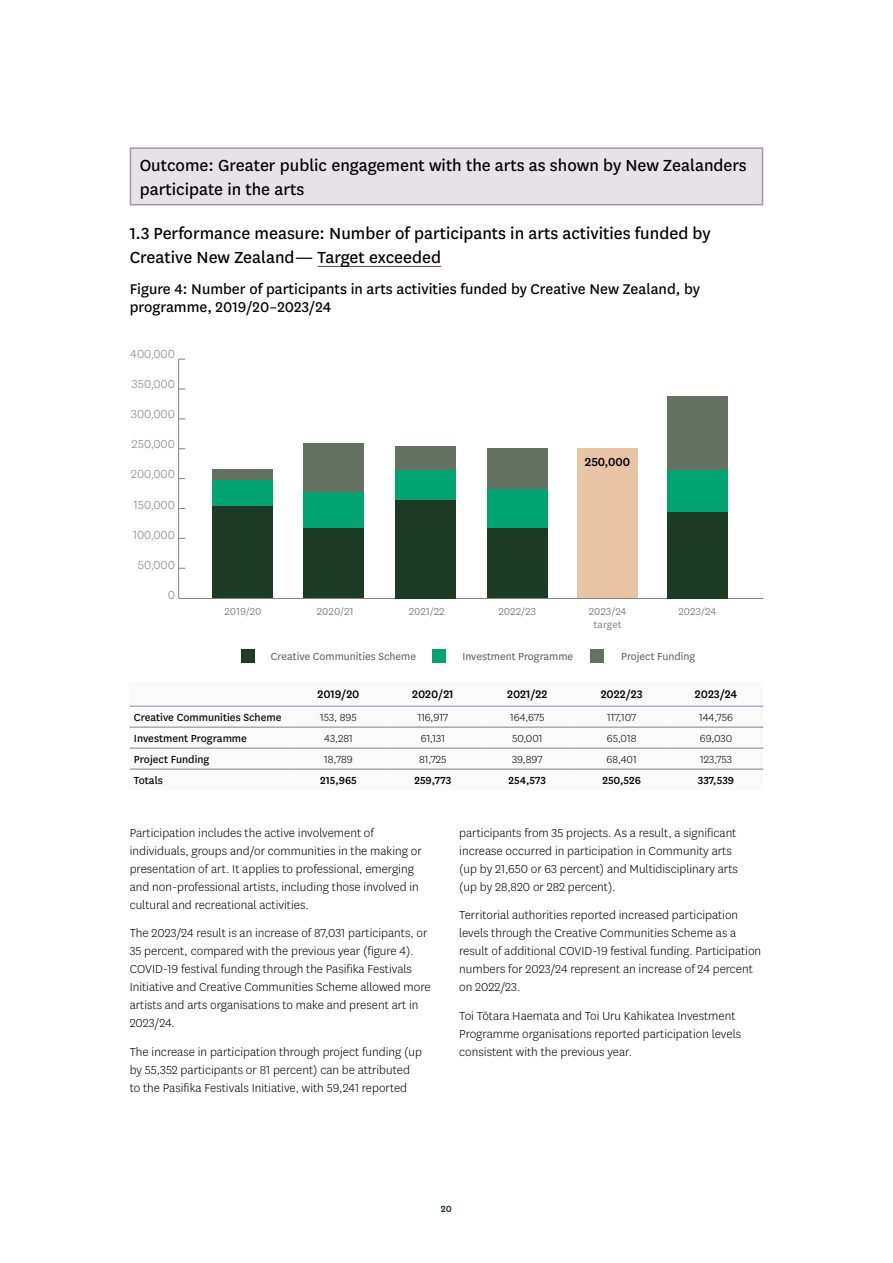
<style>
.page{position:relative;width:893px;height:1263px;background:#fff}
.page>*{position:absolute;margin:0;border:0;box-sizing:border-box;transform-origin:0 0}
.Heading_4{font:18.75px/24px "National";color:#000}
.Figure___Table_Headings{font:16.5px/18px "National";color:#000}
.Body_text{font:300 13.5px/18px "National";color:#000}
.Table_Headings{font:500 12.75px "National";color:#000}
.Table_Body{font:300 12px "National";color:#000}
.Table_Body-2{font:12px "National";color:#000}
.Graph_X_Axis{font:12px "National";color:#58595b}
.Graph_Numbers{font:300 12px "National 2";color:#808285}
.Table_Body-3{font:500 12px "National";color:#000}
.Graph_X_Axis-2{font:500 12px "National 2";color:#000}
.Graph_X_Axis-3{font:10.5px/12.6px "National 2";color:#808285;text-align:center}
.t1{font:600 10.5px "National";color:#1d3a25}
</style>
<div class="page">
<div style="left:130px;top:148px;width:632px;height:57px;background:#e7e2e6"></div>
<div style="left:130px;top:147px;width:633px;height:58px;border:2px solid #a795a9"></div>
<hr style="left:318px;top:266px;width:123px;height:1px;background:#685072">
<div style="left:130px;top:682px;width:633px;height:108px;background:#fafafa"></div>
<hr style="left:130px;top:727px;width:161px;height:1px;background:#808285">
<hr style="left:291px;top:727px;width:95px;height:1px;background:#808285">
<hr style="left:386px;top:727px;width:94px;height:1px;background:#808285">
<hr style="left:480px;top:727px;width:94px;height:1px;background:#808285">
<hr style="left:574px;top:727px;width:95px;height:1px;background:#808285">
<hr style="left:669px;top:727px;width:94px;height:1px;background:#808285">
<hr style="left:130px;top:748px;width:161px;height:1px;background:#808285">
<hr style="left:291px;top:748px;width:95px;height:1px;background:#808285">
<hr style="left:386px;top:748px;width:94px;height:1px;background:#808285">
<hr style="left:480px;top:748px;width:94px;height:1px;background:#808285">
<hr style="left:574px;top:748px;width:95px;height:1px;background:#808285">
<hr style="left:669px;top:748px;width:94px;height:1px;background:#808285">
<hr style="left:130px;top:769px;width:161px;height:1px;background:#808285">
<hr style="left:291px;top:769px;width:95px;height:1px;background:#808285">
<hr style="left:386px;top:769px;width:94px;height:1px;background:#808285">
<hr style="left:480px;top:769px;width:94px;height:1px;background:#808285">
<hr style="left:574px;top:769px;width:95px;height:1px;background:#808285">
<hr style="left:669px;top:769px;width:94px;height:1px;background:#808285">
<hr style="left:130px;top:706px;width:161px;height:1px;background:#828cb1">
<hr style="left:291px;top:706px;width:95px;height:1px;background:#828cb1">
<hr style="left:386px;top:706px;width:94px;height:1px;background:#828cb1">
<hr style="left:480px;top:706px;width:94px;height:1px;background:#828cb1">
<hr style="left:574px;top:706px;width:95px;height:1px;background:#828cb1">
<hr style="left:669px;top:706px;width:94px;height:1px;background:#828cb1">
<hr style="left:179px;top:598px;width:584px;height:1px;background:#808285">
<hr style="left:178px;top:359px;width:1px;height:239px;background:#808285">
<div style="left:212px;top:469px;width:60px;height:11px;background:#647061"></div>
<div style="left:212px;top:480px;width:60px;height:26px;background:#00a471"></div>
<div style="left:212px;top:506px;width:60px;height:92px;background:#1d3a25"></div>
<div style="left:304px;top:443px;width:60px;height:48px;background:#647061"></div>
<div style="left:304px;top:492px;width:60px;height:36px;background:#00a471"></div>
<div style="left:304px;top:528px;width:60px;height:70px;background:#1d3a25"></div>
<div style="left:396px;top:446px;width:60px;height:23px;background:#647061"></div>
<div style="left:396px;top:470px;width:60px;height:29px;background:#00a471"></div>
<div style="left:396px;top:500px;width:60px;height:98px;background:#1d3a25"></div>
<div style="left:487px;top:448px;width:60px;height:41px;background:#647061"></div>
<div style="left:487px;top:489px;width:60px;height:39px;background:#00a471"></div>
<div style="left:487px;top:528px;width:60px;height:70px;background:#1d3a25"></div>
<div style="left:577px;top:449px;width:60px;height:149px;background:#e7c4a4"></div>
<div style="left:667px;top:396px;width:60px;height:74px;background:#647061"></div>
<div style="left:667px;top:470px;width:60px;height:41px;background:#00a471"></div>
<div style="left:667px;top:512px;width:60px;height:86px;background:#1d3a25"></div>
<div style="left:241px;top:649px;width:13px;height:13px;background:#1d3a25"></div>
<div style="left:432px;top:649px;width:14px;height:14px;background:#00a471"></div>
<div style="left:589px;top:649px;width:14px;height:14px;background:#647061"></div>
<p class="Heading_4" style="left:140px;top:153px;width:609px">Outcome: Greater public engagement with the arts as shown by New Zealanders participate in the arts</p>
<p class="Heading_4" style="left:130px;top:221px;width:582px">1.3 Performance measure: Number of participants in arts activities funded by<br>Creative New Zealand— Target exceeded</p>
<p class="Figure___Table_Headings" style="left:130px;top:279px;width:572px">Figure 4: Number of participants in arts activities funded by Creative New Zealand, by programme, 2019/20–2023/24</p>
<p class="Graph_Numbers" style="left:130px;top:347px;width:46px">400,000</p>
<p class="Graph_Numbers" style="left:132px;top:377px;width:45px">350,000</p>
<p class="Graph_Numbers" style="left:131px;top:407px;width:46px">300,000</p>
<p class="Graph_Numbers" style="left:132px;top:437px;width:45px">250,000</p>
<p class="Graph_Numbers" style="left:131px;top:467px;width:46px">200,000</p>
<p class="Graph_Numbers" style="left:134px;top:497px;width:43px">150,000</p>
<p class="Graph_Numbers" style="left:133px;top:528px;width:44px">100,000</p>
<p class="Graph_Numbers" style="left:138px;top:558px;width:39px">50,000</p>
<p class="Graph_Numbers" style="left:168px;top:588px;width:9px">0</p>
<p class="Graph_X_Axis-2" style="left:585px;top:454px;width:47px">250,000</p>
<p class="Graph_X_Axis-3" style="left:224px;top:605px;width:39px">2019/20</p>
<p class="Graph_X_Axis-3" style="left:317px;top:605px;width:38px">2020/21</p>
<p class="Graph_X_Axis-3" style="left:409px;top:605px;width:37px">2021/22</p>
<p class="Graph_X_Axis-3" style="left:498px;top:605px;width:39px">2022/23</p>
<p class="Graph_X_Axis-3" style="left:589px;top:605px;width:39px">2023/24 target</p>
<p class="Graph_X_Axis-3" style="left:678px;top:605px;width:39px">2023/24</p>
<p class="Graph_X_Axis" style="left:271px;top:649px;width:147px">Creative Communities Scheme</p>
<p class="Graph_X_Axis" style="left:462px;top:649px;width:112px">Investment Programme</p>
<p class="Graph_X_Axis" style="left:621px;top:649px;width:76px">Project Funding</p>
<p class="Table_Headings" style="left:317px;top:685px;width:44px">2019/20</p>
<p class="Table_Headings" style="left:412px;top:685px;width:43px">2020/21</p>
<p class="Table_Headings" style="left:507px;top:685px;width:42px">2021/22</p>
<p class="Table_Headings" style="left:601px;top:685px;width:43px">2022/23</p>
<p class="Table_Headings" style="left:695px;top:685px;width:44px">2023/24</p>
<p class="Table_Body-2" style="left:134px;top:709px;width:149px">Creative Communities Scheme</p>
<p class="Table_Body" style="left:320px;top:710px;width:38px">153, 895</p>
<p class="Table_Body" style="left:418px;top:710px;width:32px">116,917</p>
<p class="Table_Body" style="left:510px;top:710px;width:36px">164,675</p>
<p class="Table_Body" style="left:607px;top:710px;width:31px">117,107</p>
<p class="Table_Body" style="left:699px;top:710px;width:35px">144,756</p>
<p class="Table_Body-2" style="left:134px;top:730px;width:115px">Investment Programme</p>
<p class="Table_Body" style="left:324px;top:731px;width:30px">43,281</p>
<p class="Table_Body" style="left:421px;top:731px;width:26px">61,131</p>
<p class="Table_Body" style="left:512px;top:731px;width:32px">50,001</p>
<p class="Table_Body" style="left:607px;top:731px;width:31px">65,018</p>
<p class="Table_Body" style="left:700px;top:731px;width:34px">69,030</p>
<p class="Table_Body-2" style="left:134px;top:751px;width:77px">Project Funding</p>
<p class="Table_Body" style="left:324px;top:752px;width:30px">18,789</p>
<p class="Table_Body" style="left:419px;top:752px;width:29px">81,725</p>
<p class="Table_Body" style="left:512px;top:752px;width:32px">39,897</p>
<p class="Table_Body" style="left:607px;top:752px;width:32px">68,401</p>
<p class="Table_Body" style="left:700px;top:752px;width:33px">123,753</p>
<p class="Table_Body-2" style="left:134px;top:772px;width:30px">Totals</p>
<p class="Table_Body-3" style="left:320px;top:772px;width:38px">215,965</p>
<p class="Table_Body-3" style="left:414px;top:772px;width:38px">259,773</p>
<p class="Table_Body-3" style="left:509px;top:772px;width:39px">254,573</p>
<p class="Table_Body-3" style="left:602px;top:772px;width:40px">250,526</p>
<p class="Table_Body-3" style="left:698px;top:772px;width:38px">337,539</p>
<p class="Body_text" style="left:130px;top:823px;width:294px">Participation includes the active involvement of individuals, groups and/or communities in the making or presentation of art. It applies to professional, emerging and non-professional artists, including those involved in cultural and recreational activities.</p>
<p class="Body_text" style="left:130px;top:924px;width:302px">The 2023/24 result is an increase of 87,031 participants, or 35 percent, compared with the previous year (figure 4).<br>COVID-19 festival funding through the Pasifika Festivals Initiative and Creative Communities Scheme allowed more artists and arts organisations to make and present art in 2023/24.</p>
<p class="Body_text" style="left:130px;top:1042px;width:294px">The increase in participation through project funding (up by 55,352 participants or 81 percent) can be attributed to the Pasifika Festivals Initiative, with 59,241 reported</p>
<p class="Body_text" style="left:459px;top:823px;width:280px">participants from 35 projects. As a result, a significant increase occurred in participation in Community arts (up by 21,650 or 63 percent) and Multidisciplinary arts (up by 28,820 or 282 percent).</p>
<p class="Body_text" style="left:459px;top:906px;width:303px">Territorial authorities reported increased participation levels through the Creative Communities Scheme as a result of additional COVID-19 festival funding. Participation numbers for 2023/24 represent an increase of 24 percent on 2022/23.</p>
<p class="Body_text" style="left:459px;top:1006px;width:283px">Toi Tōtara Haemata and Toi Uru Kahikatea Investment<br>Programme organisations reported participation levels consistent with the previous year.</p>
<p class="t1" style="left:441px;top:1201px;width:13px">20</p>
</div>
